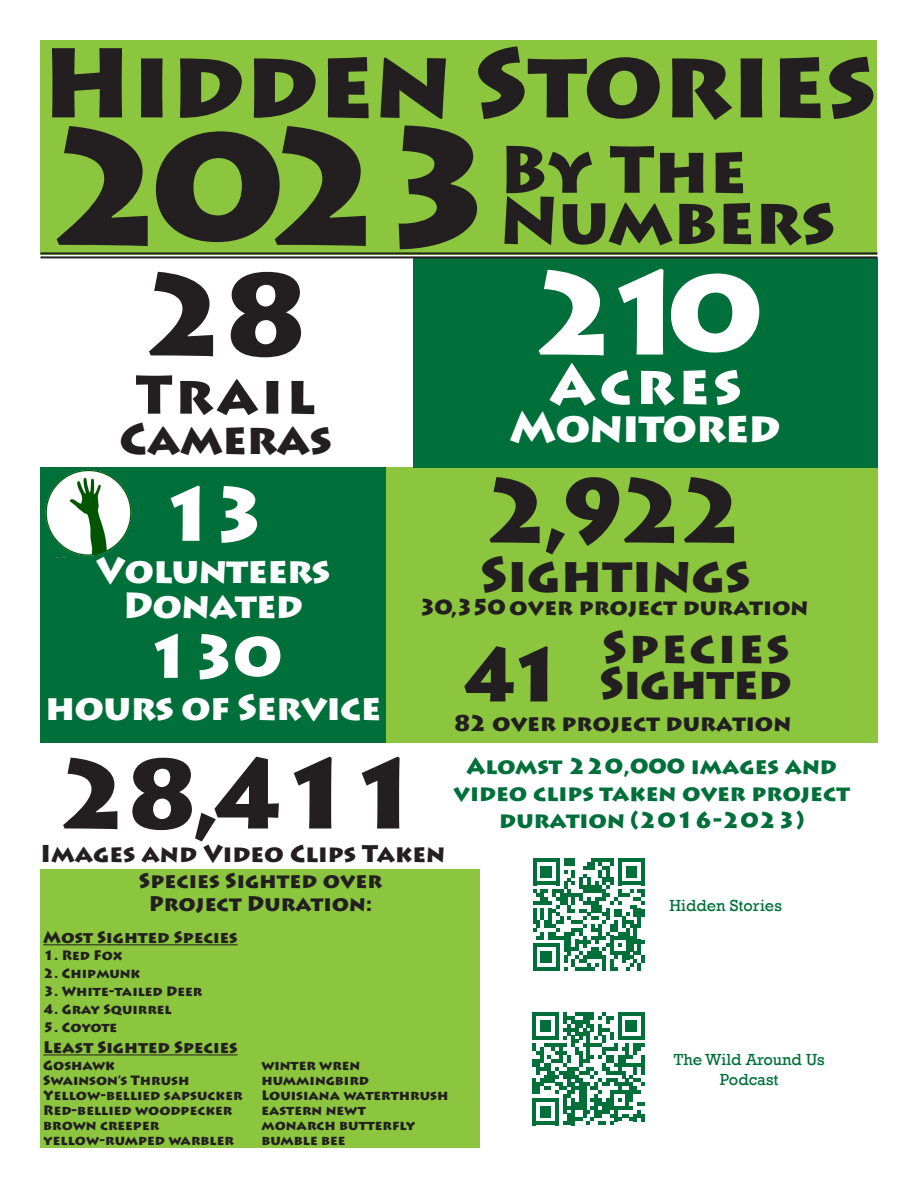
<style>
.page{position:relative;width:918px;height:1188px;background:#fff}
.page>*{position:absolute;margin:0;border:0;box-sizing:border-box;transform-origin:0 0}
.t1{font:900 163.5px "Lithos Pro";color:#231f20}
.t2{font:900 116.7px "Lithos Pro";color:#fff}
.t3{font:900 115.05px "Lithos Pro";color:#231f20}
.t4{font:900 97.5px "Lithos Pro";letter-spacing:-.005em;color:#231f20}
.t5{font:900 90px "Lithos Pro";color:#231f20}
.t6{font:900 75px "Lithos Pro";color:#fff}
.t7{font:900 75px "Lithos Pro";color:#231f20}
.t8{font:900 66px/51px "Lithos Pro";color:#231f20}
.t9{font:900 60px "Lithos Pro";color:#fff}
.t10{font:900 54.9px "Lithos Pro";letter-spacing:.07em;color:#fff}
.t11{font:900 54.15px "Lithos Pro";letter-spacing:.06em;color:#231f20}
.t12{font:900 49.5px "Lithos Pro";color:#231f20}
.t13{font:900 45px/36px "Lithos Pro";letter-spacing:.015em;color:#231f20}
.t14{font:900 43.35px "Lithos Pro";letter-spacing:-.01em;color:#231f20}
.t15{font:900 42.6px "Lithos Pro";letter-spacing:-.02em;color:#fff}
.t16{font:900 36px/34.5px "Lithos Pro";letter-spacing:-.02em;color:#fff;text-align:center}
.t17{font:900 24px "Lithos Pro";color:#231f20}
.t18{font:900 22.5px/27px "Lithos Pro";color:#006f3a;text-align:center}
.t19{font:900 22.5px "Lithos Pro";color:#231f20}
.t20{font:900 21px/22.5px "Lithos Pro";color:#231f20;text-align:center}
.t21{font:900 16.5px "Lithos Pro";color:#231f20}
.t22{font:16.5px "Rockwell";color:#006f3a}
.t23{font:900 13.5px "Lithos Pro";color:#231f20}
</style>
<div class="page">
<div style="left:40px;top:869px;width:440px;height:279px;background:#8bc63e"></div>
<div style="left:386px;top:468px;width:492px;height:275px;background:#8bc63e"></div>
<div style="left:40px;top:468px;width:346px;height:275px;background:#006f3a"></div>
<div style="left:413px;top:258px;width:465px;height:210px;background:#006f3a"></div>
<div style="left:40px;top:40px;width:838px;height:215px;background:#8bc63e"></div>
<hr style="left:40px;top:252px;width:838px;height:2px;background:#231f20">
<hr style="left:40px;top:256px;width:838px;height:2px;background:#231f20">
<img style="left:45px;top:469px;width:87px;height:88px">
<hr style="left:43px;top:944px;width:195px;height:1px;background:#231f20">
<hr style="left:43px;top:1055px;width:195px;height:1px;background:#231f20">
<svg style="left:533px;top:858px;width:112px;height:113px"></svg>
<svg style="left:532px;top:1012px;width:113px;height:113px"></svg>
<p class="t4" style="left:42px;top:23px;width:836px">Hidden Stories</p>
<p class="t1" style="left:42px;top:86px;width:462px">2023</p>
<p class="t8" style="left:500px;top:146px;width:337px">By The<br>Numbers</p>
<p class="t3" style="left:139px;top:244px;width:176px">28</p>
<p class="t11" style="left:136px;top:361px;width:181px">Trail</p>
<p class="t14" style="left:120px;top:412px;width:214px">Cameras</p>
<p class="t6" style="left:158px;top:468px;width:113px">13</p>
<p class="t16" style="left:96px;top:554px;width:235px">Volunteers<br>Donated</p>
<p class="t9" style="left:144px;top:620px;width:140px">130</p>
<p class="t16" style="left:45px;top:691px;width:337px">hours of Service</p>
<p class="t4" style="left:54px;top:734px;width:372px">28,411</p>
<p class="t2" style="left:528px;top:241px;width:236px">210</p>
<p class="t10" style="left:549px;top:351px;width:194px">Acres</p>
<p class="t15" style="left:510px;top:401px;width:273px">Monitored</p>
<p class="t5" style="left:481px;top:455px;width:270px">2,922</p>
<p class="t12" style="left:480px;top:544px;width:272px">Sightings</p>
<p class="t13" style="left:600px;top:631px;width:194px">Species<br>Sighted</p>
<p class="t19" style="left:418px;top:594px;width:392px">30,350 over project duration</p>
<p class="t7" style="left:460px;top:629px;width:108px">41</p>
<p class="t19" style="left:453px;top:709px;width:340px">82 over project duration</p>
<p class="t18" style="left:454px;top:753px;width:398px">Alomst 220,000 images and video clips taken over project duration (2016-2023)</p>
<p class="t17" style="left:40px;top:838px;width:406px">Images and Video Clips Taken</p>
<p class="t20" style="left:139px;top:870px;width:245px">Species Sighted over<br>Project Duration:</p>
<p class="t21" style="left:43px;top:927px;width:196px">Most Sighted Species</p>
<p class="t23" style="left:43px;top:947px;width:81px">1. Red Fox</p>
<p class="t23" style="left:43px;top:965px;width:99px">2. Chipmunk</p>
<p class="t23" style="left:43px;top:983px;width:161px">3. White-tailed Deer</p>
<p class="t23" style="left:43px;top:1001px;width:130px">4. Gray Squirrel</p>
<p class="t23" style="left:43px;top:1019px;width:76px">5. Coyote</p>
<p class="t21" style="left:43px;top:1037px;width:196px">Least Sighted Species</p>
<p class="t23" style="left:43px;top:1057px;width:73px">Goshawk</p>
<p class="t23" style="left:43px;top:1072px;width:148px">Swainson’s Thrush</p>
<p class="t23" style="left:43px;top:1087px;width:201px">Yellow-bellied sapsucker</p>
<p class="t23" style="left:43px;top:1102px;width:191px">Red-bellied woodpecker</p>
<p class="t23" style="left:43px;top:1117px;width:117px">brown creeper</p>
<p class="t23" style="left:43px;top:1132px;width:192px">yellow-rumped warbler</p>
<p class="t23" style="left:261px;top:1057px;width:100px">winter wren</p>
<p class="t23" style="left:261px;top:1072px;width:109px">hummingbird</p>
<p class="t23" style="left:261px;top:1087px;width:189px">Louisiana waterthrush</p>
<p class="t23" style="left:261px;top:1102px;width:106px">eastern newt</p>
<p class="t23" style="left:261px;top:1117px;width:156px">monarch butterfly</p>
<p class="t23" style="left:261px;top:1132px;width:86px">bumble bee</p>
<p class="t22" style="left:670px;top:896px;width:114px">Hidden Stories</p>
<p class="t22" style="left:674px;top:1050px;width:153px">The Wild Around Us</p>
<p class="t22" style="left:720px;top:1069px;width:60px">Podcast</p>
</div>
